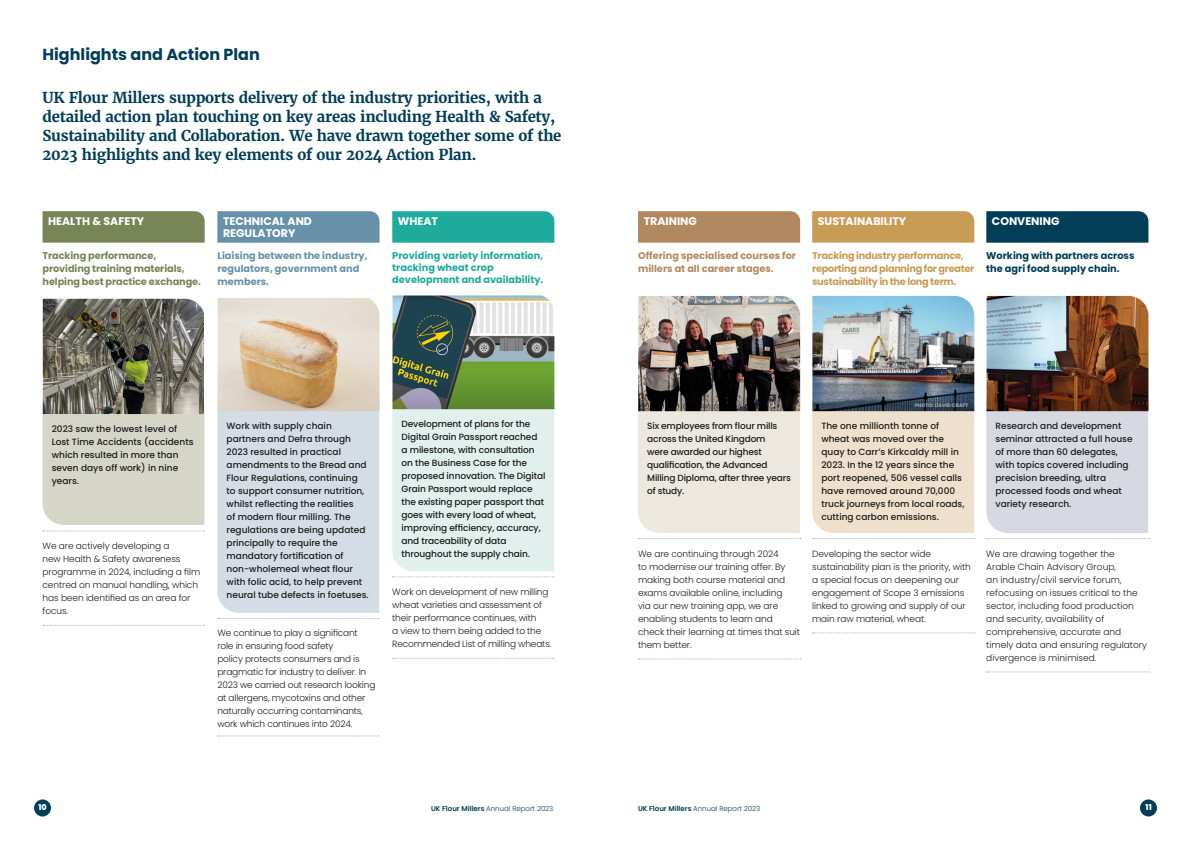
<style>
.page{position:relative;width:1191px;height:842px;background:#fff}
.page>*{position:absolute;margin:0;border:0;box-sizing:border-box;transform-origin:0 0}
.t1{font:700 16px "Poppins";color:#023e58}
.t2{font:700 15px/19px "Merriweather";letter-spacing:-.02em;color:#023e58}
.UK_suheading_1{font:700 11px/12px "Poppins";color:#fff}
.t3{font:700 9.8px/13px "Poppins";letter-spacing:-.03em;color:#c89c55}
.t4{font:700 9.8px/13px "Poppins";letter-spacing:-.01em;color:#778557}
.t5{font:700 9.8px/12px "Poppins";color:#1fab9b}
.t6{font:700 9.8px/13px "Poppins";color:#6791a9}
.t7{font:700 9.8px/13px "Poppins";color:#b28860}
.t8{font:700 9.8px/13px "Poppins";color:#023e58}
.t9{font:300 9px/13px "Poppins";letter-spacing:-.01em;color:#1d1d1b}
.t10{font:500 9px/13px "Poppins";color:#1d1d1b}
.t11{font:500 9px/13px "Poppins";letter-spacing:-.02em;color:#1d1d1b}
.t12{font:800 8px "Poppins";color:#fff}
.t13{font:300 7px "Poppins";color:#023e58}
.UK_suheading_1-2{font:700 5px "Poppins";color:#a8abad}
.s1{font-weight:600}
</style>
<div class="page">
<div style="left:1140px;top:799px;width:17px;height:17px;background:#023e58;border-radius:50%"></div>
<div style="left:34px;top:799px;width:17px;height:17px;background:#023e58;border-radius:50%"></div>
<svg style="left:43px;top:531px;width:161px;height:1px"></svg>
<svg style="left:43px;top:625px;width:161px;height:1px"></svg>
<svg style="left:43px;top:211px;width:162px;height:32px;background:#7a875a"></svg>
<div style="left:43px;top:414px;width:161px;height:111px;background:#d5d6c8"></div>
<img style="left:43px;top:299px;width:161px;height:115px">
<svg style="left:218px;top:736px;width:161px;height:1px"></svg>
<svg style="left:217px;top:211px;width:162px;height:32px;background:#6a93aa"></svg>
<div style="left:217px;top:401px;width:162px;height:218px;background:#d4dce5"></div>
<img style="left:218px;top:298px;width:161px;height:113px">
<svg style="left:392px;top:577px;width:162px;height:1px"></svg>
<svg style="left:392px;top:658px;width:162px;height:1px"></svg>
<svg style="left:392px;top:211px;width:162px;height:32px;background:#23ac9d"></svg>
<div style="left:392px;top:409px;width:162px;height:162px;background:#e1efed"></div>
<img style="left:392px;top:295px;width:162px;height:114px">
<svg style="left:638px;top:659px;width:163px;height:1px"></svg>
<div style="left:638px;top:211px;width:162px;height:32px;background:#b28860"></div>
<div style="left:638px;top:401px;width:163px;height:138px;background:#ece7df"></div>
<img style="left:638px;top:296px;width:162px;height:115px">
<svg style="left:812px;top:633px;width:163px;height:1px"></svg>
<svg style="left:812px;top:211px;width:162px;height:32px;background:#c99e58"></svg>
<svg style="left:812px;top:313px;width:163px;height:226px;background:#eee1ce"></svg>
<img style="left:812px;top:296px;width:162px;height:115px">
<svg style="left:986px;top:672px;width:163px;height:1px"></svg>
<svg style="left:986px;top:211px;width:162px;height:32px;background:#07425b"></svg>
<div style="left:986px;top:401px;width:163px;height:138px;background:#d7d9e2"></div>
<img style="left:986px;top:296px;width:162px;height:115px">
<p class="t1" style="left:43px;top:45px;width:219px">Highlights and Action Plan</p>
<p class="t2" style="left:43px;top:88px;width:520px">UK Flour Millers supports delivery of the industry priorities, with a detailed action plan touching on key areas including Health &amp; Safety, Sustainability and Collaboration. We have drawn together some of the 2023 highlights and key elements of our 2024 Action Plan.</p>
<p class="UK_suheading_1" style="left:48px;top:215px;width:98px">HEALTH &amp; SAFETY</p>
<p class="t4" style="left:43px;top:249px;width:160px">Tracking performance, providing training materials, helping best practice exchange.</p>
<p class="UK_suheading_1" style="left:223px;top:215px;width:90px">TECHNICAL AND<br>REGULATORY</p>
<p class="t6" style="left:217px;top:249px;width:152px">Liaising between the industry, regulators, government and members.</p>
<p class="UK_suheading_1" style="left:398px;top:215px;width:42px">WHEAT</p>
<p class="t5" style="left:392px;top:249px;width:153px">Providing variety information, tracking wheat crop development and availability.</p>
<p class="t10" style="left:52px;top:422px;width:143px">2023 saw the lowest level of<br>Lost Time Accidents (accidents which resulted in more than seven days off work) in nine years.</p>
<p class="t9" style="left:43px;top:539px;width:159px">We are actively developing a<br>new Health &amp; Safety awareness programme in 2024, including a film centred on manual handling, which has been identified as an area for focus.</p>
<p class="t10" style="left:227px;top:419px;width:144px">Work with supply chain partners and Defra through<br>2023 resulted in practical amendments to the Bread and<br>Flour Regulations, continuing to support consumer nutrition, whilst reflecting the realities<br>of modern flour milling. The regulations are being updated principally to require the mandatory fortification of non-wholemeal wheat flour with folic acid, to help prevent neural tube defects in foetuses.</p>
<p class="t9" style="left:217px;top:627px;width:159px">We continue to play a significant role in ensuring food safety<br>policy protects consumers and is pragmatic for industry to deliver. In 2023 we carried out research looking at allergens, mycotoxins and other naturally occurring contaminants, work which continues into 2024.</p>
<p class="t10" style="left:401px;top:417px;width:145px">Development of plans for the<br>Digital Grain Passport reached a milestone, with consultation on the Business Case for the proposed innovation. The Digital<br>Grain Passport would replace the existing paper passport that goes with every load of wheat, improving efficiency, accuracy, and traceability of data throughout the supply chain.</p>
<p class="t9" style="left:392px;top:585px;width:161px">Work on development of new milling wheat varieties and assessment of their performance continues, with<br>a view to them being added to the Recommended List of milling wheats.</p>
<p class="UK_suheading_1" style="left:643px;top:215px;width:55px">TRAINING</p>
<p class="t7" style="left:638px;top:249px;width:160px">Offering specialised courses for millers at all career stages.</p>
<p class="UK_suheading_1" style="left:818px;top:215px;width:90px">SUSTAINABILITY</p>
<p class="t3" style="left:812px;top:249px;width:164px">Tracking industry performance, reporting and planning for greater sustainability in the long term.</p>
<p class="UK_suheading_1" style="left:992px;top:215px;width:69px">CONVENING</p>
<p class="t8" style="left:986px;top:249px;width:150px">Working with partners across the agri food supply chain.</p>
<p class="t11" style="left:647px;top:419px;width:145px">Six employees from flour mills across the United Kingdom<br>were awarded our highest qualification, the Advanced<br>Milling Diploma, after three years of study.</p>
<p class="t9" style="left:638px;top:547px;width:164px">We are continuing through 2024<br>to modernise our training offer. By making both course material and exams available online, including<br>via our new training app, we are enabling students to learn and check their learning at times that suit them better.</p>
<p class="UK_suheading_1-2" style="left:914px;top:402px;width:55px">PHOTO: DAVID CRAFT</p>
<p class="t10" style="left:821px;top:419px;width:145px">The one millionth tonne of wheat was moved over the quay to Carr’s Kirkcaldy mill in<br>2023. In the 12 years since the port reopened, 506 vessel calls have removed around 70,000 truck journeys from local roads, cutting carbon emissions.</p>
<p class="t9" style="left:812px;top:547px;width:160px">Developing the sector wide sustainability plan is the priority, with a special focus on deepening our engagement of Scope 3 emissions linked to growing and supply of our main raw material, wheat.</p>
<p class="t10" style="left:995px;top:419px;width:139px">Research and development seminar attracted a full house of more than 60 delegates, with topics covered including precision breeding, ultra processed foods and wheat variety research.</p>
<p class="t9" style="left:986px;top:547px;width:162px">We are drawing together the<br>Arable Chain Advisory Group,<br>an industry/civil service forum, refocusing on issues critical to the sector, including food production and security, availability of comprehensive, accurate and timely data and ensuring regulatory divergence is minimised.</p>
<p class="t12" style="left:39px;top:803px;width:10px">10</p>
<p class="t13" style="left:431px;top:805px;width:124px"><span class="s1">UK Flour Millers</span> Annual Report 2023</p>
<p class="t13" style="left:638px;top:805px;width:124px"><span class="s1">UK Flour Millers</span> Annual Report 2023</p>
<p class="t12" style="left:1145px;top:803px;width:8px">11</p>
</div>
